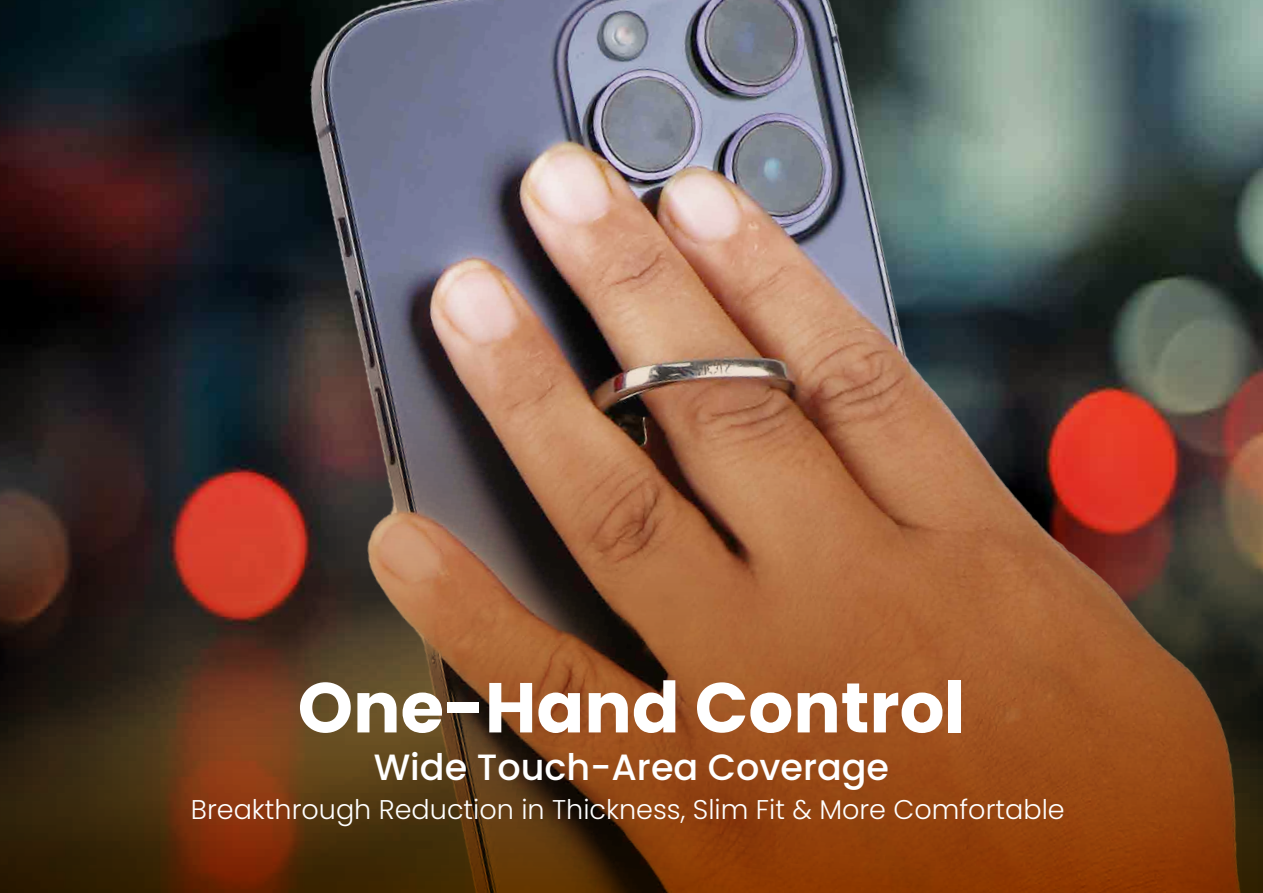
<style>
.page{position:relative;width:1263px;height:893px;background:#fff}
.page>*{position:absolute;margin:0;border:0;box-sizing:border-box;transform-origin:0 0}
.t1{font:700 70.5px "Poppins";color:#fff}
.t2{font:500 36.6px "Poppins";color:#fff}
.t3{font:300 27px "Poppins";color:#fff}
</style>
<div class="page">
<img style="left:0;top:0;width:1263px;height:893px">
<h1 class="t1" style="left:298px;top:667px;width:669px">One-Hand Control</h1>
<h2 class="t2" style="left:374px;top:746px;width:517px">Wide Touch-Area Coverage</h2>
<p class="t3" style="left:191px;top:794px;width:875px">Breakthrough Reduction in Thickness, Slim Fit &amp; More Comfortable</p>
</div>
